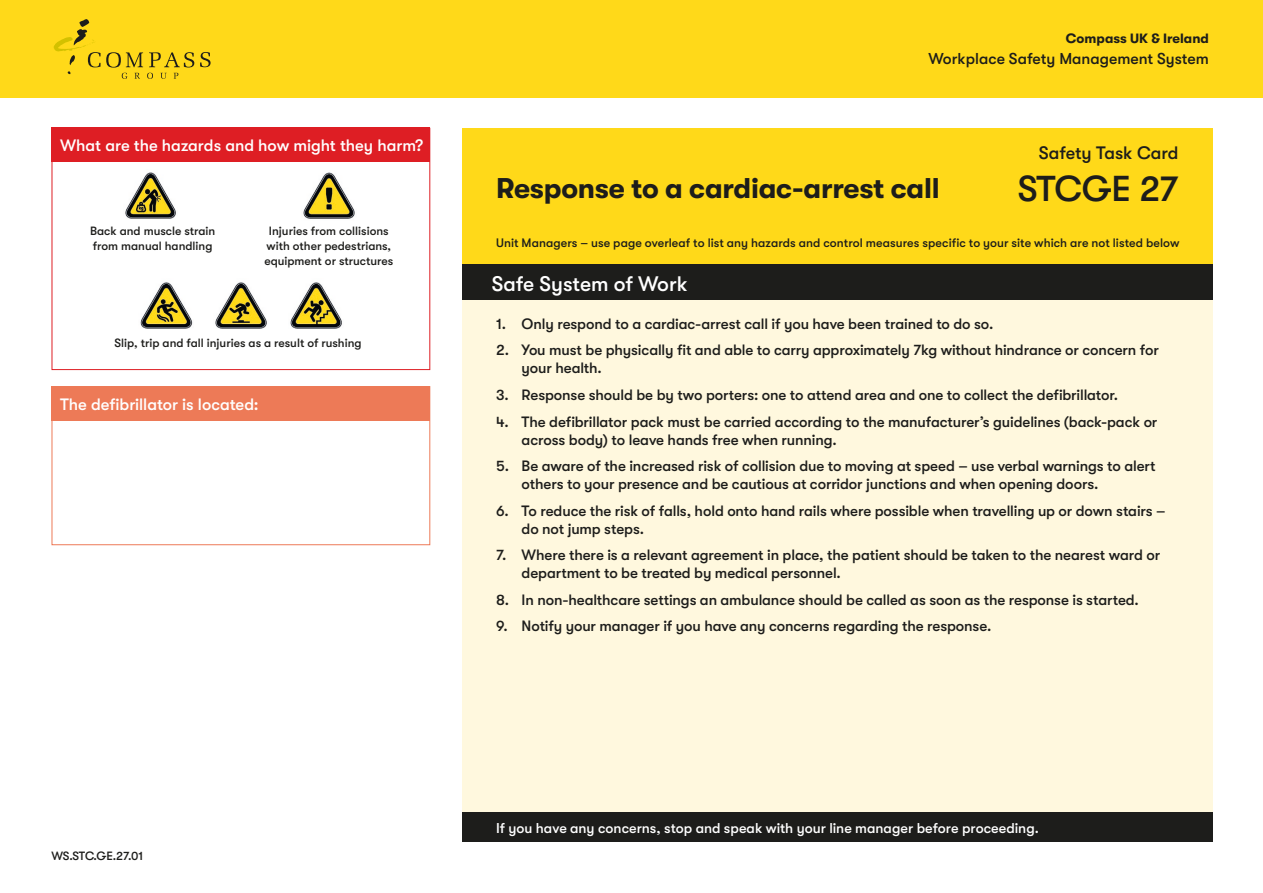
<style>
.page{position:relative;width:1263px;height:893px;background:#fff}
.page>*{position:absolute;margin:0;border:0;box-sizing:border-box;transform-origin:0 0}
.t1{font:500 36px "GT Walsheim Pro";letter-spacing:-.02em;color:#1d1d1b}
.t2{font:700 28.5px "GT Walsheim Pro";letter-spacing:-.01em;color:#1d1d1b}
.t3{font:500 21px "GT Walsheim Pro";color:#fff}
.t4{font:500 18px "GT Walsheim Pro";letter-spacing:-.005em;color:#1d1d1b}
.t5{font:500 16.5px "GT Walsheim Pro";letter-spacing:-.005em;color:#fff}
.t6{font:500 15.75px "GT Walsheim Pro";color:#1d1d1b}
.t7{font:500 15px/18px "GT Walsheim Pro";letter-spacing:-.01em;color:#1d1d1b}
.t8{font:500 14.25px "GT Walsheim Pro";color:#fff}
.t9{font:700 13.5px "GT Walsheim Pro";color:#1d1d1b}
.t10{font:500 12.3px "GT Walsheim Pro";letter-spacing:.005em;color:#1d1d1b}
.t11{font:500 12px/15px "GT Walsheim Pro";color:#1d1d1b;text-align:center}
</style>
<div class="page">
<div style="left:0;top:0;width:1263px;height:97px;background:#ffd919"></div>
<svg style="left:200px;top:52px;width:11px;height:15px"></svg>
<svg style="left:53px;top:19px;width:141px;height:60px"></svg>
<div style="left:462px;top:128px;width:750px;height:136px;background:#ffd919"></div>
<img style="left:125px;top:172px;width:51px;height:47px">
<img style="left:303px;top:172px;width:52px;height:47px">
<img style="left:140px;top:282px;width:53px;height:47px">
<img style="left:215px;top:282px;width:52px;height:47px">
<img style="left:290px;top:282px;width:52px;height:47px">
<div style="left:462px;top:264px;width:750px;height:37px;background:#1d1d1b"></div>
<div style="left:462px;top:300px;width:750px;height:512px;background:#fff8de"></div>
<div style="left:462px;top:812px;width:750px;height:30px;background:#1d1d1b"></div>
<div style="left:52px;top:128px;width:378px;height:34px;background:#de1e24"></div>
<div style="left:52px;top:386px;width:378px;height:159px;border:1px solid #ed7a57"></div>
<div style="left:52px;top:386px;width:378px;height:34px;background:#ed7a57"></div>
<p class="t5" style="left:60px;top:136px;width:365px">What are the hazards and how might they harm?</p>
<p class="t11" style="left:90px;top:224px;width:127px;text-align:left">Back and muscle strain from manual handling</p>
<p class="t11" style="left:264px;top:224px;width:130px">Injuries from collisions with other pedestrians, equipment or structures</p>
<p class="t11" style="left:115px;top:335px;width:248px">Slip, trip and fall injuries as a result of rushing</p>
<p class="t5" style="left:60px;top:395px;width:200px">The defibrillator is located:</p>
<p class="t9" style="left:1066px;top:31px;width:145px">Compass UK &amp; Ireland</p>
<p class="t6" style="left:928px;top:50px;width:282px">Workplace Safety Management System</p>
<p class="t4" style="left:1039px;top:142px;width:141px">Safety Task Card</p>
<h1 class="t1" style="left:1018px;top:168px;width:162px">STCGE 27</h1>
<p class="t10" style="left:496px;top:235px;width:685px">Unit Managers – use page overleaf to list any hazards and control measures specific to your site which are not listed below</p>
<h3 class="t3" style="left:492px;top:271px;width:197px">Safe System of Work</h3>
<p class="t7" style="left:496px;top:315px;width:499px">1. Only respond to a cardiac-arrest call if you have been trained to do so.</p>
<p class="t7" style="left:522px;top:341px;width:639px;text-indent:-26px">2. You must be physically fit and able to carry approximately 7kg without hindrance or concern for your health.</p>
<p class="t7" style="left:496px;top:386px;width:624px">3. Response should be by two porters: one to attend area and one to collect the defibrillator.</p>
<p class="t7" style="left:522px;top:412px;width:637px;text-indent:-26px">4. The defibrillator pack must be carried according to the manufacturer’s guidelines (back-pack or across body) to leave hands free when running.</p>
<p class="t7" style="left:522px;top:457px;width:635px;text-indent:-26px">5. Be aware of the increased risk of collision due to moving at speed – use verbal warnings to alert others to your presence and be cautious at corridor junctions and when opening doors.</p>
<p class="t7" style="left:522px;top:501px;width:646px;text-indent:-26px">6. To reduce the risk of falls, hold onto hand rails where possible when travelling up or down stairs – do not jump steps.</p>
<p class="t7" style="left:522px;top:546px;width:640px;text-indent:-26px">7. Where there is a relevant agreement in place, the patient should be taken to the nearest ward or department to be treated by medical personnel.</p>
<p class="t7" style="left:496px;top:590px;width:644px">8. In non-healthcare settings an ambulance should be called as soon as the response is started.</p>
<p class="t7" style="left:496px;top:617px;width:497px">9. Notify your manager if you have any concerns regarding the response.</p>
<h2 class="t2" style="left:496px;top:172px;width:445px">Response to a cardiac-arrest call</h2>
<p class="t11" style="left:52px;top:848px;width:93px">WS.STC.GE.27.01</p>
<p class="t8" style="left:496px;top:820px;width:544px">If you have any concerns, stop and speak with your line manager before proceeding.</p>
</div>
